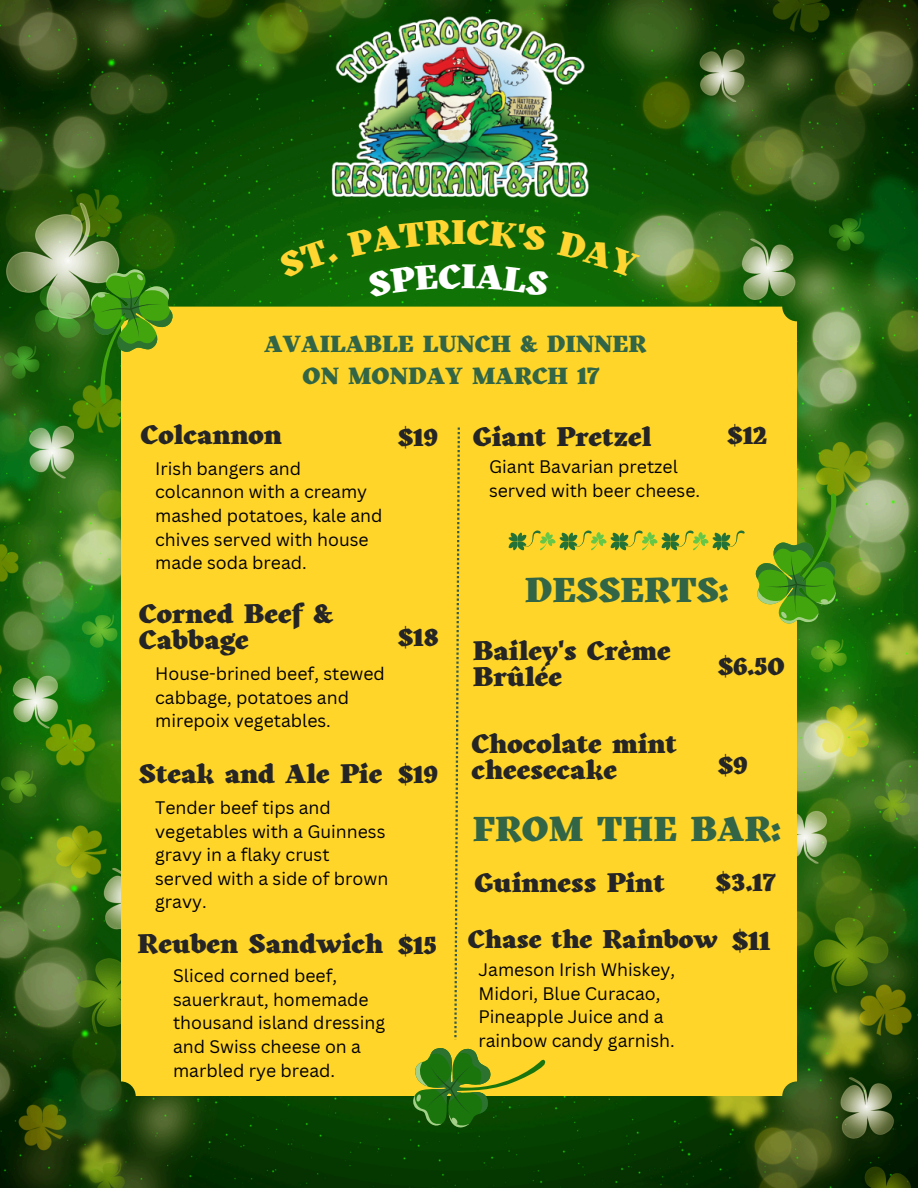
<style>
.page{position:relative;width:918px;height:1188px;background:#fff}
.page>*{position:absolute;margin:0;border:0;box-sizing:border-box;transform-origin:0 0}
.t1{font:900 34.35px "Kitsch";color:#316546}
.t2{font:900 33.9px "Kitsch";color:#ffd631}
.t3{font:900 26.55px/25.8px "Kitsch";color:#252525}
.t4{font:900 25.35px "Kitsch";color:#252525}
.t5{font:900 24.3px "Kitsch";color:#252525}
.t6{font:900 23.1px/31.3px "Kitsch";color:#316546;text-align:center}
.t7{font:17.7px/23.7px "Canva Sans";color:#000}
.s1{font-size:25.8px}
</style>
<div class="page">
<img style="left:0;top:0;width:918px;height:1188px">
<div style="left:121px;top:307px;width:676px;height:789px;background:#ffd52a;border-radius:15px"></div>
<svg style="left:63px;top:257px;width:122px;height:160px"></svg>
<img style="left:321px;top:5px;width:271px;height:197px">
<svg style="left:399px;top:428px;width:474px;height:711px"></svg>
<div style="left:277px;top:240px;width:62px;height:38px;background:#0f6405"></div>
<div style="left:347px;top:219px;width:105px;height:38px;background:#0f6705"></div>
<div style="left:467px;top:219px;width:80px;height:33px;background:#0f6505"></div>
<svg style="left:557px;top:231px;width:83px;height:47px;background:#196b0c"></svg>
<div style="left:367px;top:263px;width:183px;height:34px;background:#0f6e05"></div>
<h2 class="t2" style="left:451px;top:213px;width:17px">I</h2>
<h2 class="t6" style="left:264px;top:330px;width:384px">AVAILABLE LUNCH &amp; DINNER<br>ON MONDAY MARCH 17</h2>
<h2 class="t3" style="left:141px;top:424px;width:143px">Colcannon</h2>
<h1 class="t7" style="left:155px;top:456px;width:229px">Irish bangers and colcannon with a creamy mashed potatoes, kale and chives served with house made soda bread.</h1>
<h1 class="t5" style="left:398px;top:424px;width:41px">$19</h1>
<p class="t3" style="left:473px;top:426px;width:180px">Giant Pretzel</p>
<p class="t7" style="left:489px;top:455px;width:213px">Giant Bavarian pretzel served with beer cheese.</p>
<p class="t5" style="left:727px;top:422px;width:41px">$12</p>
<h2 class="t3" style="left:139px;top:603px;width:196px">Corned Beef &amp;<br>Cabbage</h2>
<p class="t5" style="left:398px;top:624px;width:42px">$18</p>
<h2 class="t7" style="left:155px;top:661px;width:231px">House-brined beef, stewed cabbage, potatoes and mirepoix vegetables.</h2>
<p class="t3" style="left:139px;top:763px;width:245px">Steak and Ale Pie</p>
<p class="t5" style="left:398px;top:760px;width:41px">$19</p>
<p class="t7" style="left:155px;top:795px;width:235px">Tender beef tips and vegetables with a Guinness gravy in a flaky crust served with a side of brown gravy.</p>
<p class="t3" style="left:138px;top:933px;width:247px">Reuben Sandwich</p>
<p class="t5" style="left:398px;top:931px;width:40px">$15</p>
<p class="t7" style="left:173px;top:963px;width:214px">Sliced corned beef, sauerkraut, homemade thousand island dressing and Swiss cheese on a marbled rye bread.</p>
<h1 class="t1" style="left:525px;top:570px;width:205px">DESSERTS:</h1>
<h3 class="t3" style="left:473px;top:640px;width:199px">Bailey's Crème<br>Brûlée</h3>
<h3 class="t5" style="left:718px;top:652px;width:68px">$6.50</h3>
<p class="t3" style="left:471px;top:733px;width:207px">Chocolate mint cheesecake</p>
<h3 class="t5" style="left:718px;top:752px;width:31px">$9</h3>
<h1 class="t1" style="left:473px;top:809px;width:310px">FROM THE BAR:</h1>
<h3 class="t3" style="left:474px;top:871px;width:192px">Guinness Pint</h3>
<h3 class="t5" style="left:716px;top:868px;width:61px">$3.17</h3>
<h3 class="t4" style="left:468px;top:925px;width:304px">Chase the Rainbow <span class="s1">$11</span></h3>
<p class="t7" style="left:478px;top:957px;width:198px">Jameson Irish Whiskey,<br>Midori, Blue Curacao,<br>Pineapple Juice and a rainbow candy garnish.</p>
</div>
